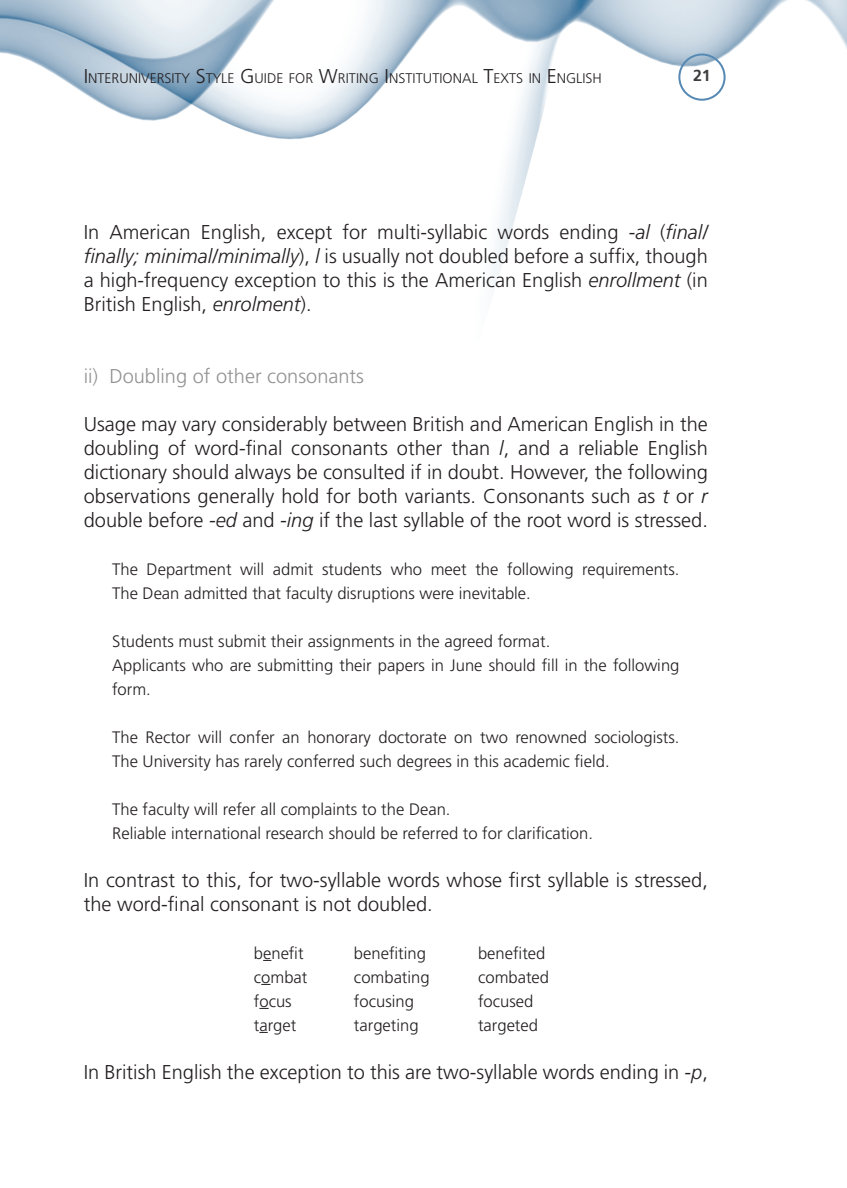
<style>
.page{position:relative;width:847px;height:1188px;background:#fff}
.page>*{position:absolute;margin:0;border:0;box-sizing:border-box;transform-origin:0 0}
.t1{font:300 20px/24px "Frutiger LT";color:#231f20;text-align:justify}
.t2{font:300 20px "Frutiger LT";color:#939393}
.t3{font:300 16.6px/24px "Frutiger LT";color:#231f20}
.t4{font:700 16px "Frutiger LT";color:#3e3e3f}
.t5{font:300 14px "Frutiger LT";color:#231f20}
.s1{font-size:20px}
.s2{font-style:italic}
</style>
<div class="page">
<img style="left:0;top:0;width:846px;height:286px">
<div style="left:678px;top:54px;width:47px;height:47px;border:2px solid #5689b3;border-radius:50%"></div>
<p class="t5" style="left:84px;top:70px;width:517px"><span class="s1">I</span> NTERUNIVERSITY <span class="s1">S</span>TYLE <span class="s1">G</span>UIDE FOR <span class="s1">W</span>RITING <span class="s1">I</span> NSTITUTIONAL <span class="s1">T</span>EXTS IN <span class="s1">E</span> NGLISH</p>
<p class="t4" style="left:693px;top:66px;width:19px">21</p>
<p class="t1" style="left:84px;top:220px;width:625px">In American English, except for multi-syllabic words ending -<span class="s2">al</span> (<span class="s2">final/ finally; minimal/minimally</span>), <span class="s2">l</span> is usually not doubled before a suffix, though a high-frequency exception to this is the American English <span class="s2">enrollment</span> (in British English, <span class="s2">enrolment</span>).</p>
<p class="t2" style="left:84px;top:364px;width:282px">ii) Doubling of other consonants</p>
<p class="t1" style="left:84px;top:412px;width:625px">Usage may vary considerably between British and American English in the doubling of word-final consonants other than <span class="s2">l</span>, and a reliable English dictionary should always be consulted if in doubt. However, the following observations generally hold for both variants. Consonants such as <span class="s2">t</span> or <span class="s2">r </span>double before <span class="s2">-ed</span> and <span class="s2">-ing</span> if the last syllable of the root word is stressed.</p>
<p class="t3" style="left:112px;top:557px;width:568px">The Department will admit students who meet the following requirements.<br>The Dean admitted that faculty disruptions were inevitable.</p>
<p class="t3" style="left:112px;top:629px;width:568px">Students must submit their assignments in the agreed format.<br>Applicants who are submitting their papers in June should fill in the following form.</p>
<p class="t3" style="left:112px;top:725px;width:568px">The Rector will confer an honorary doctorate on two renowned sociologists.<br>The University has rarely conferred such degrees in this academic field.</p>
<p class="t3" style="left:112px;top:797px;width:482px">The faculty will refer all complaints to the Dean.<br>Reliable international research should be referred to for clarification.</p>
<p class="t1" style="left:84px;top:868px;width:625px">In contrast to this, for two-syllable words whose first syllable is stressed, the word-final consonant is not doubled.</p>
<p class="t3" style="left:254px;top:941px;width:51px">benefit</p>
<p class="t3" style="left:354px;top:941px;width:73px">benefiting</p>
<p class="t3" style="left:478px;top:941px;width:69px">benefited</p>
<p class="t3" style="left:254px;top:965px;width:55px">combat</p>
<p class="t3" style="left:354px;top:965px;width:77px">combating</p>
<p class="t3" style="left:478px;top:965px;width:73px">combated</p>
<p class="t3" style="left:254px;top:989px;width:39px">focus</p>
<p class="t3" style="left:354px;top:989px;width:61px">focusing</p>
<p class="t3" style="left:478px;top:989px;width:57px">focused</p>
<p class="t3" style="left:254px;top:1013px;width:44px">target</p>
<p class="t3" style="left:354px;top:1013px;width:66px">targeting</p>
<p class="t3" style="left:478px;top:1013px;width:61px">targeted</p>
<p class="t1" style="left:84px;top:1060px;width:625px">In British English the exception to this are two-syllable words ending in <span class="s2">-p</span>,</p>
</div>
